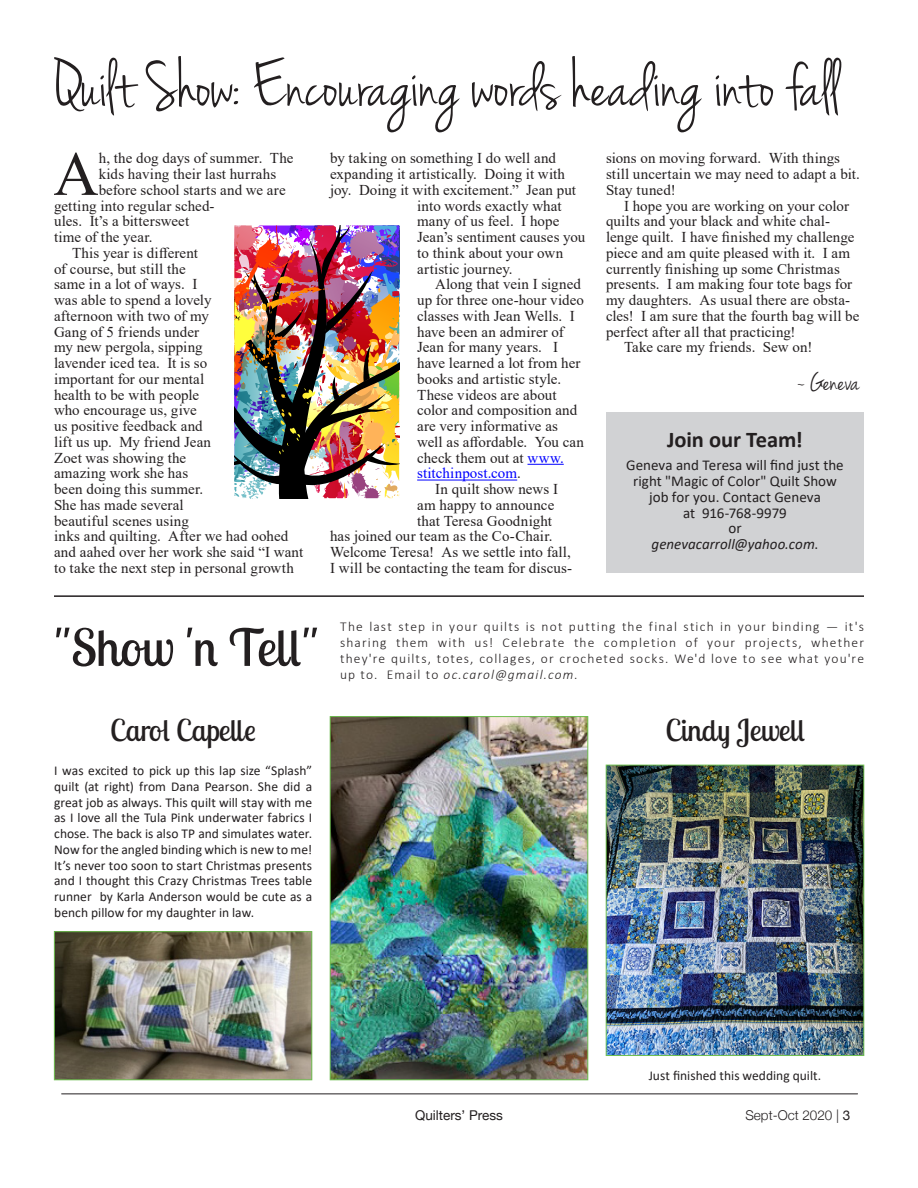
<style>
.page{position:relative;width:918px;height:1188px;background:#fff}
.page>*{position:absolute;margin:0;border:0;box-sizing:border-box;transform-origin:0 0}
.Main_Head_2{font:69px "Jenna Sue";color:#231f20}
.Main_Head_2-2{font:62.55px "Times New Roman";color:#231f20}
.Main_Head_2-3{font:51px "Lobster Two";color:#231f20}
.Main_Head_2-4{font:30px "Lobster Two";letter-spacing:.01em;color:#231f20}
.Main_Head_2-5{font:28.5px "Jenna Sue";letter-spacing:-.01em;color:#231f20}
.Main_Head_2-6{font:700 22.5px "Calibri";letter-spacing:-.005em;color:#231f20}
.Main_Head_2-7{font:15px/15.8px "Times New Roman";letter-spacing:.005em;color:#231f20}
.Main_Head_2-8{font:15px/15.8px "Calibri";letter-spacing:.005em;color:#231f20;text-align:center}
.Main_Head_2-9{font:italic 15px "Calibri";color:#231f20}
.Main_Head_2-10{font:13.5px/15.8px "Calibri";color:#231f20;text-align:justify}
.Main_Head_2-11{font:300 13.5px/15.8px "Calibri";letter-spacing:.085em;color:#231f20;text-align:justify}
.t1{font:13.5px "Helvetica Neue";color:#231f20}
.t2{font:300 13.5px "Helvetica Neue";color:#231f20}
.s1{color:#00f}
.s2{font-style:normal}
.s3{font-style:italic}
.s4{font-weight:400}
</style>
<div class="page">
<hr style="left:62px;top:1094px;width:796px;height:1px;background:#231f20">
<hr style="left:528px;top:464px;width:36px;height:1px;background:#00f">
<hr style="left:417px;top:480px;width:100px;height:1px;background:#00f">
<img style="left:56px;top:934px;width:254px;height:144px">
<div style="left:54px;top:932px;width:258px;height:148px;border:1px solid #6fbf51"></div>
<img style="left:332px;top:718px;width:254px;height:360px">
<div style="left:330px;top:716px;width:258px;height:364px;border:1px solid #6fbf51"></div>
<img style="left:234px;top:225px;width:166px;height:273px">
<div style="left:606px;top:412px;width:258px;height:161px;background:#d1d2d4"></div>
<hr style="left:54px;top:595px;width:810px;height:2px;background:#231f20">
<img style="left:608px;top:767px;width:254px;height:287px">
<div style="left:606px;top:765px;width:258px;height:291px;border:1px solid #6fbf51"></div>
<p class="Main_Head_2" style="left:54px;top:46px;width:787px">Quilt Show: Encouraging words heading into fall</p>
<p class="Main_Head_2-2" style="left:54px;top:130px;width:47px">A</p>
<p class="Main_Head_2-7" style="left:99px;top:150px;width:196px">h, the dog days of summer. The</p>
<p class="Main_Head_2-7" style="left:99px;top:166px;width:179px">kids having their last hurrahs</p>
<p class="Main_Head_2-7" style="left:99px;top:182px;width:188px">before school starts and we are</p>
<p class="Main_Head_2-7" style="left:54px;top:197px;width:162px">getting into regular sched-</p>
<p class="Main_Head_2-7" style="left:54px;top:213px;width:137px">ules. It’s a bittersweet</p>
<p class="Main_Head_2-7" style="left:54px;top:229px;width:100px">time of the year.</p>
<p class="Main_Head_2-7" style="left:54px;top:245px;width:251px;text-indent:18px">This year is different<br>of course, but still the<br>same in a lot of ways. I<br>was able to spend a lovely<br>afternoon with two of my<br>Gang of 5 friends under<br>my new pergola, sipping<br>lavender iced tea. It is so<br>important for our mental<br>health to be with people<br>who encourage us, give<br>us positive feedback and<br>lift us up. My friend Jean<br>Zoet was showing the<br>amazing work she has<br>been doing this summer.<br>She has made several<br>beautiful scenes using<br>inks and quilting. After we had oohed and aahed over her work she said “I want to take the next step in personal growth</p>
<p class="Main_Head_2-7" style="left:330px;top:150px;width:228px">by taking on something I do well and</p>
<p class="Main_Head_2-7" style="left:330px;top:166px;width:237px">expanding it artistically. Doing it with</p>
<p class="Main_Head_2-7" style="left:330px;top:182px;width:248px">joy. Doing it with excitement.” Jean put</p>
<p class="Main_Head_2-7" style="left:417px;top:197px;width:146px">into words exactly what</p>
<p class="Main_Head_2-7" style="left:417px;top:213px;width:144px">many of us feel. I hope</p>
<p class="Main_Head_2-7" style="left:417px;top:229px;width:170px">Jean’s sentiment causes you</p>
<p class="Main_Head_2-7" style="left:417px;top:245px;width:148px">to think about your own</p>
<p class="Main_Head_2-7" style="left:417px;top:260px;width:97px">artistic journey.</p>
<p class="Main_Head_2-7" style="left:417px;top:276px;width:168px;text-indent:18px">Along that vein I signed up for three one-hour video classes with Jean Wells. I have been an admirer of<br>Jean for many years. I have learned a lot from her books and artistic style.<br>These videos are about color and composition and are very informative as well as affordable. You can check them out at <span class="s1">www. stitchinpost.com</span>.</p>
<p class="Main_Head_2-7" style="left:435px;top:481px;width:124px">In quilt show news I</p>
<p class="Main_Head_2-7" style="left:417px;top:497px;width:139px">am happy to announce</p>
<p class="Main_Head_2-7" style="left:417px;top:512px;width:136px">that Teresa Goodnight</p>
<p class="Main_Head_2-7" style="left:330px;top:528px;width:224px">has joined our team as the Co-Chair.</p>
<p class="Main_Head_2-7" style="left:330px;top:544px;width:242px">Welcome Teresa! As we settle into fall,</p>
<p class="Main_Head_2-7" style="left:330px;top:560px;width:244px">I will be contacting the team for discus-</p>
<p class="Main_Head_2-7" style="left:606px;top:150px;width:255px">sions on moving forward. With things still uncertain we may need to adapt a bit.<br>Stay tuned!</p>
<p class="Main_Head_2-7" style="left:606px;top:197px;width:255px;text-indent:18px">I hope you are working on your color quilts and your black and white chal&shy;lenge quilt. I have finished my challenge piece and am quite pleased with it. I am currently finishing up some Christmas presents. I am making four tote bags for my daughters. As usual there are obsta&shy;cles! I am sure that the fourth bag will be perfect after all that practicing!</p>
<p class="Main_Head_2-7" style="left:624px;top:339px;width:190px">Take care my friends. Sew on!</p>
<p class="Main_Head_2-5" style="left:796px;top:366px;width:65px">~ Geneva</p>
<p class="Main_Head_2-6" style="left:667px;top:424px;width:137px">Join our Team!</p>
<p class="Main_Head_2-8" style="left:626px;top:457px;width:219px">Geneva and Teresa will find just the right "Magic of Color" Quilt Show job for you. Contact Geneva</p>
<p class="Main_Head_2-8" style="left:683px;top:504px;width:105px">at 916-768-9979</p>
<p class="Main_Head_2-8" style="left:728px;top:520px;width:15px">or</p>
<p class="Main_Head_2-9" style="left:652px;top:534px;width:168px">genevacarroll@yahoo.com<span class="s2">.</span></p>
<p class="Main_Head_2-3" style="left:54px;top:615px;width:266px">"Show 'n Tell"</p>
<p class="Main_Head_2-11" style="left:340px;top:619px;width:525px">The last step in your quilts is not putting the final stich in your binding — it's sharing them with us! Celebrate the completion of your projects, whether they're quilts, totes, collages, or crocheted socks. We'd love to see what you're up to. Email to <span class="s3">oc.carol@gmail.com</span>.</p>
<p class="Main_Head_2-4" style="left:110px;top:711px;width:147px">Carol Capelle</p>
<p class="Main_Head_2-4" style="left:665px;top:711px;width:141px">Cindy Jewell</p>
<p class="Main_Head_2-10" style="left:54px;top:762px;width:260px">I was excited to pick up this lap size “Splash” quilt (at right) from Dana Pearson. She did a great job as always. This quilt will stay with me as I love all the Tula Pink underwater fabrics I chose. The back is also TP and simulates water.<br>Now for the angled binding which is new to me!<br>It’s never too soon to start Christmas presents and I thought this Crazy Christmas Trees table runner by Karla Anderson would be cute as a bench pillow for my daughter in law.</p>
<p class="Main_Head_2-10" style="left:649px;top:1067px;width:174px">Just finished this wedding quilt.</p>
<p class="t1" style="left:415px;top:1105px;width:89px">Quilters’ Press</p>
<p class="t2" style="left:745px;top:1104px;width:107px">Sept-Oct 2020 | <span class="s4">3</span></p>
</div>
